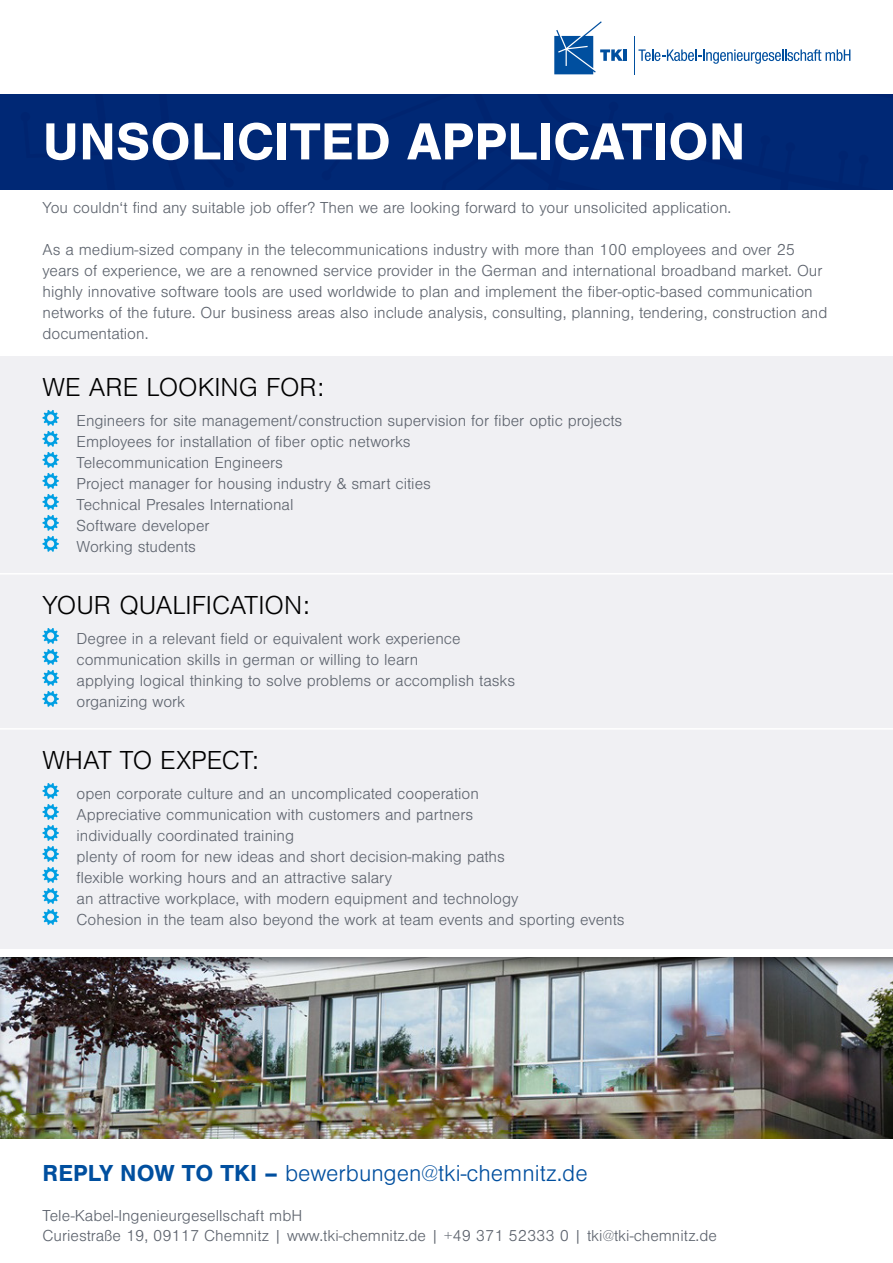
<style>
.page{position:relative;width:893px;height:1263px;background:#fff}
.page>*{position:absolute;margin:0;border:0;box-sizing:border-box;transform-origin:0 0}
.t1{font:700 54px "Nimbus San";color:#fff}
.t2{font:300 27px "Nimbus San";color:#000}
.t3{font:300 24px "Nimbus San";color:#004f9f}
.t4{font:300 16.5px/21px "Nimbus San";color:#5e646e}
.s1{font-weight:700}
</style>
<div class="page">
<div style="left:0;top:356px;width:893px;height:593px;background:#f0f0f3"></div>
<div style="left:0;top:94px;width:892px;height:95px;background:#002875"></div>
<div style="left:20px;top:112px;width:10px;height:10px;background:#002470;border-radius:50%"></div>
<div style="left:235px;top:163px;width:10px;height:9px;background:#002470;border-radius:50%"></div>
<div style="left:224px;top:178px;width:10px;height:10px;background:#002470;border-radius:50%"></div>
<div style="left:322px;top:171px;width:9px;height:9px;background:#002470;border-radius:50%"></div>
<div style="left:0;top:946px;width:893px;height:198px;background:#000;opacity:.6"></div>
<div style="left:0;top:1140px;width:893px;height:123px;background:#fff"></div>
<svg style="left:554px;top:21px;width:335px;height:160px"></svg>
<svg style="left:43px;top:410px;width:16px;height:142px"></svg>
<svg style="left:43px;top:628px;width:16px;height:79px"></svg>
<svg style="left:43px;top:783px;width:16px;height:142px"></svg>
<hr style="left:0;top:573px;width:893px;height:1px;background:#fff">
<hr style="left:0;top:728px;width:893px;height:2px;background:#fff">
<h1 class="t1" style="left:43px;top:111px;width:704px">UNSOLICITED APPLICATION</h1>
<p class="t4" style="left:43px;top:198px;width:690px">You couldn‘t find any suitable job offer? Then we are looking forward to your unsolicited application.</p>
<p class="t4" style="left:43px;top:240px;width:786px">As a medium-sized company in the telecommunications industry with more than 100 employees and over 25 years of experience, we are a renowned service provider in the German and international broadband market. Our highly innovative software tools are used worldwide to plan and implement the fiber-optic-based communication networks of the future. Our business areas also include analysis, consulting, planning, tendering, construction and documentation.</p>
<h2 class="t2" style="left:43px;top:373px;width:283px">WE ARE LOOKING FOR:</h2>
<p class="t4" style="left:77px;top:410px;width:547px">Engineers for site management/construction supervision for fiber optic projects Employees for installation of fiber optic networks<br>Telecommunication Engineers<br>Project manager for housing industry &amp; smart cities<br>Technical Presales International<br>Software developer<br>Working students</p>
<h2 class="t2" style="left:43px;top:591px;width:269px">YOUR QUALIFICATION:</h2>
<p class="t4" style="left:77px;top:628px;width:440px">Degree in a relevant field or equivalent work experience communication skills in german or willing to learn<br>applying logical thinking to solve problems or accomplish tasks organizing work</p>
<h2 class="t2" style="left:43px;top:746px;width:218px">WHAT TO EXPECT:</h2>
<p class="t4" style="left:77px;top:783px;width:549px">open corporate culture and an uncomplicated cooperation<br>Appreciative communication with customers and partners<br>individually coordinated training<br>plenty of room for new ideas and short decision-making paths<br>flexible working hours and an attractive salary<br>an attractive workplace, with modern equipment and technology<br>Cohesion in the team also beyond the work at team events and sporting events</p>
<h3 class="t3" style="left:43px;top:1160px;width:547px"><span class="s1">REPLY NOW TO TKI –</span> bewerbungen@tki-chemnitz.de</h3>
<p class="t4" style="left:43px;top:1206px;width:676px;line-height:19.8px">Tele-Kabel-Ingenieurgesellschaft mbH<br>Curiestraße 19, 09117 Chemnitz | www.tki-chemnitz.de | +49 371 52333 0 | tki@tki-chemnitz.de</p>
</div>
